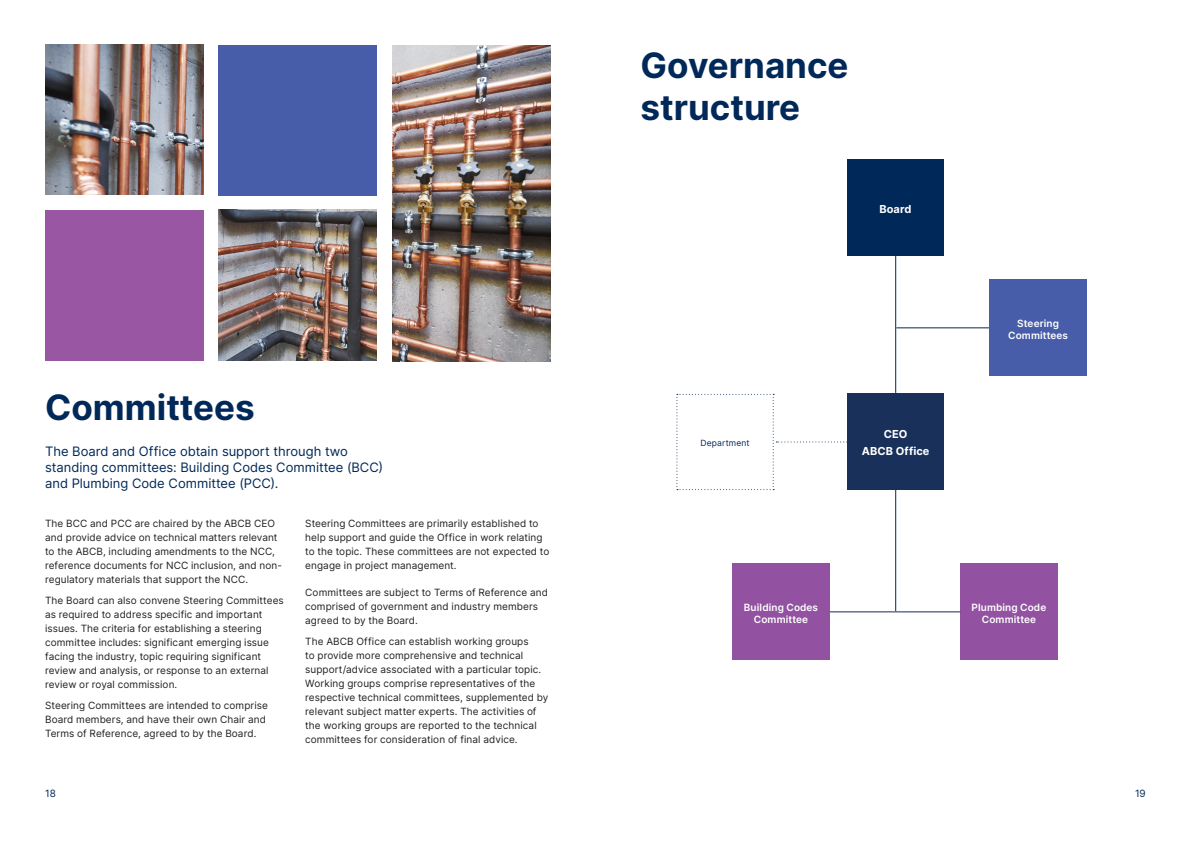
<style>
.page{position:relative;width:1191px;height:842px;background:#fff}
.page>*{position:absolute;margin:0;border:0;box-sizing:border-box;transform-origin:0 0}
.t1{font:700 35px/42px "Inter";color:#002858}
.Intro_1{font:13px/16px "Inter";color:#002858}
.Body_text{font:700 11px "Inter";letter-spacing:.01em;color:#fff}
.Intro_1-2{font:700 11px "Inter";letter-spacing:.01em;color:#fff}
._7b_Body{font:10px/14px "Inter";letter-spacing:.01em;color:#231f20}
.Body_text-2{font:600 10px/12px "Inter";letter-spacing:.01em;color:#fff;text-align:center}
.t2{font:10px "Inter";color:#002858}
.Body_text-3{font:8.5px "Inter";letter-spacing:.015em;color:#002858}
</style>
<div class="page">
<img style="left:392px;top:45px;width:158px;height:316px">
<div style="left:218px;top:45px;width:159px;height:150px;background:#475da9"></div>
<img style="left:219px;top:210px;width:158px;height:150px">
<img style="left:45px;top:44px;width:159px;height:151px">
<div style="left:45px;top:210px;width:158px;height:151px;background:#9957a3"></div>
<div style="left:960px;top:564px;width:97px;height:96px;background:#9252a1"></div>
<hr style="left:895px;top:207px;width:1px;height:186px;background:#002858">
<hr style="left:896px;top:327px;width:131px;height:1px;background:#002858">
<hr style="left:895px;top:438px;width:1px;height:173px;background:#002858">
<hr style="left:829px;top:611px;width:131px;height:1px;background:#172b55">
<div style="left:847px;top:159px;width:96px;height:96px;background:#002858"></div>
<svg style="left:676px;top:393px;width:267px;height:97px"></svg>
<div style="left:989px;top:280px;width:97px;height:96px;background:#475da9"></div>
<div style="left:732px;top:564px;width:97px;height:96px;background:#9252a1"></div>
<h1 class="t1" style="left:45px;top:386px;width:211px">Committees</h1>
<p class="Intro_1" style="left:45px;top:442px;width:339px">The Board and Office obtain support through two standing committees: Building Codes Committee (BCC) and Plumbing Code Committee (PCC).</p>
<p class="_7b_Body" style="left:45px;top:516px;width:238px">The BCC and PCC are chaired by the ABCB CEO and provide advice on technical matters relevant to the ABCB, including amendments to the NCC, reference documents for NCC inclusion, and non&shy;regulatory materials that support the NCC.</p>
<p class="_7b_Body" style="left:45px;top:593px;width:240px">The Board can also convene Steering Committees as required to address specific and important issues. The criteria for establishing a steering committee includes: significant emerging issue facing the industry, topic requiring significant review and analysis, or response to an external review or royal commission.</p>
<p class="_7b_Body" style="left:45px;top:698px;width:224px">Steering Committees are intended to comprise<br>Board members, and have their own Chair and<br>Terms of Reference, agreed to by the Board.</p>
<p class="_7b_Body" style="left:305px;top:516px;width:246px">Steering Committees are primarily established to help support and guide the Office in work relating to the topic. These committees are not expected to engage in project management.</p>
<p class="_7b_Body" style="left:305px;top:585px;width:244px">Committees are subject to Terms of Reference and comprised of government and industry members agreed to by the Board.</p>
<p class="_7b_Body" style="left:305px;top:634px;width:245px">The ABCB Office can establish working groups<br>to provide more comprehensive and technical support/advice associated with a particular topic.<br>Working groups comprise representatives of the respective technical committees, supplemented by relevant subject matter experts. The activities of the working groups are reported to the technical committees for consideration of final advice.</p>
<h1 class="t1" style="left:640px;top:43px;width:209px">Governance structure</h1>
<p class="Intro_1-2" style="left:879px;top:201px;width:34px">Board</p>
<p class="Body_text-3" style="left:700px;top:437px;width:51px">Department</p>
<p class="Body_text" style="left:884px;top:426px;width:25px">CEO</p>
<p class="Body_text" style="left:862px;top:443px;width:69px">ABCB Office</p>
<p class="Body_text-2" style="left:1008px;top:317px;width:61px">Steering<br>Committees</p>
<p class="Body_text-2" style="left:744px;top:601px;width:76px">Building Codes<br>Committee</p>
<p class="Body_text-2" style="left:971px;top:601px;width:76px">Plumbing Code<br>Committee</p>
<p class="t2" style="left:45px;top:786px;width:12px">18</p>
<p class="t2" style="left:1135px;top:786px;width:12px">19</p>
</div>
